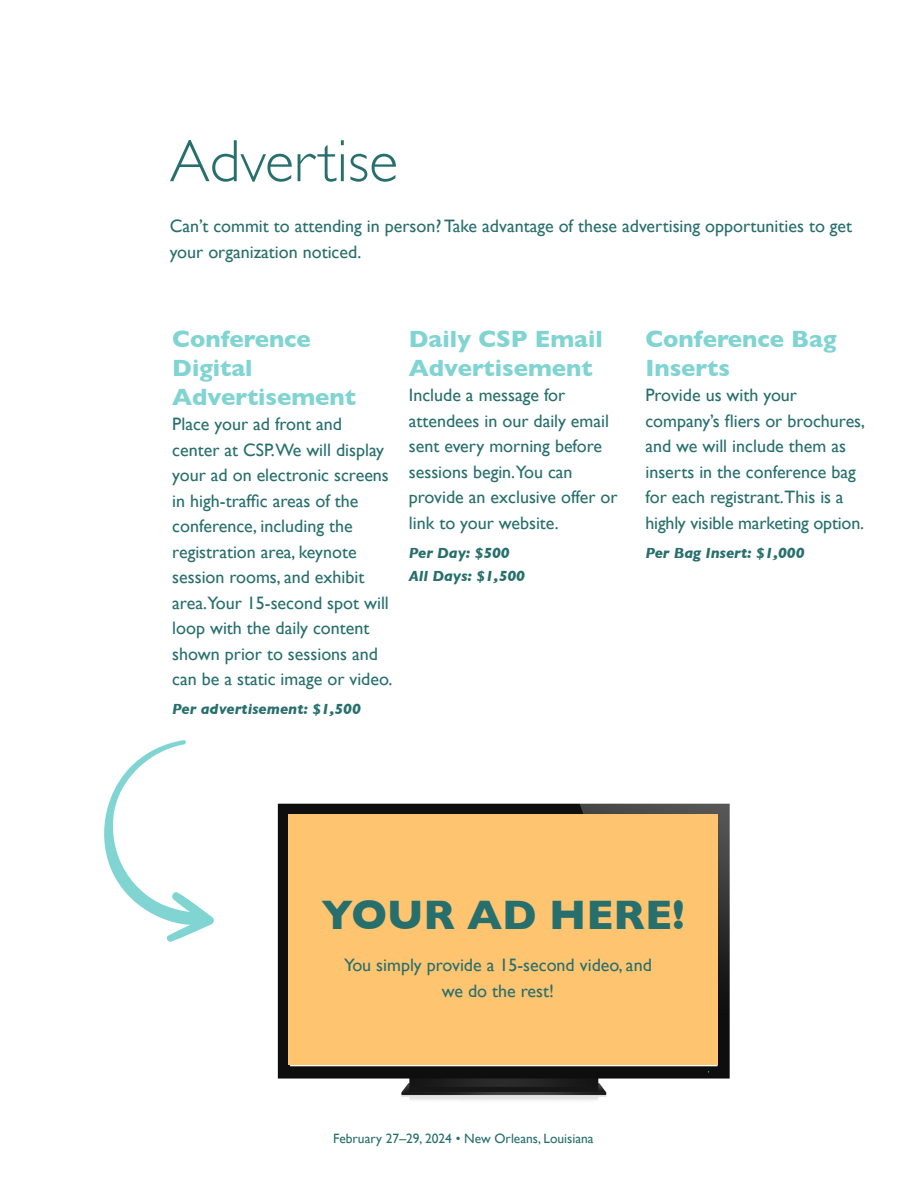
<style>
.page{position:relative;width:918px;height:1188px;background:#fff}
.page>*{position:absolute;margin:0;border:0;box-sizing:border-box;transform-origin:0 0}
.Main_Header{font:300 60px "Gill Sans";color:#276f6d}
.t1{font:700 42px "Gill Sans";color:#276f6d}
._16_point_thick_head{font:700 24px/28.8px "Gill Sans";color:#80d4d1}
.Regular_Text-sponsor{font:18px/25.5px "Gill Sans";color:#276f6d}
.exclusive_sponsor{font:italic 700 15px/22.5px "Gill Sans";color:#276f6d}
.t2{font:13.5px "Gill Sans";color:#276f6d}
</style>
<div class="page">
<img style="left:277px;top:803px;width:453px;height:298px">
<div style="left:288px;top:814px;width:429px;height:251px;background:#ffc470"></div>
<svg style="left:104px;top:740px;width:110px;height:202px"></svg>
<p class="Main_Header" style="left:170px;top:114px;width:230px">Advertise</p>
<p class="Regular_Text-sponsor" style="left:170px;top:213px;width:684px">Can’t commit to attending in person? Take advantage of these advertising opportunities to get your organization noticed.</p>
<p class="_16_point_thick_head" style="left:172px;top:324px;width:185px">Conference<br>Digital<br>Advertisement</p>
<p class="Regular_Text-sponsor" style="left:172px;top:411px;width:222px">Place your ad front and center at CSP.We will display your ad on electronic screens in high-traffic areas of the conference, including the registration area, keynote session rooms, and exhibit area.Your 15-second spot will loop with the daily content shown prior to sessions and can be a static image or video.</p>
<p class="exclusive_sponsor" style="left:172px;top:698px;width:190px">Per advertisement: $1,500</p>
<p class="_16_point_thick_head" style="left:409px;top:324px;width:196px">Daily CSP Email<br>Advertisement</p>
<p class="Regular_Text-sponsor" style="left:409px;top:382px;width:210px">Include a message for attendees in our daily email sent every morning before sessions begin.You can provide an exclusive offer or link to your website.</p>
<p class="exclusive_sponsor" style="left:409px;top:542px;width:118px">Per Day: $500<br>All Days: $1,500</p>
<p class="_16_point_thick_head" style="left:645px;top:324px;width:193px">Conference Bag<br>Inserts</p>
<p class="Regular_Text-sponsor" style="left:645px;top:382px;width:221px">Provide us with your company’s fliers or brochures, and we will include them as inserts in the conference bag for each registrant.This is a highly visible marketing option.</p>
<p class="exclusive_sponsor" style="left:645px;top:542px;width:161px">Per Bag Insert: $1,000</p>
<p class="t1" style="left:322px;top:882px;width:365px">YOUR AD HERE!</p>
<p class="Regular_Text-sponsor" style="left:344px;top:952px;width:309px;text-align:center">You simply provide a 15-second video, and we do the rest!</p>
<p class="t2" style="left:333px;top:1131px;width:262px">February 27–29, 2024 • New Orleans, Louisiana</p>
</div>
